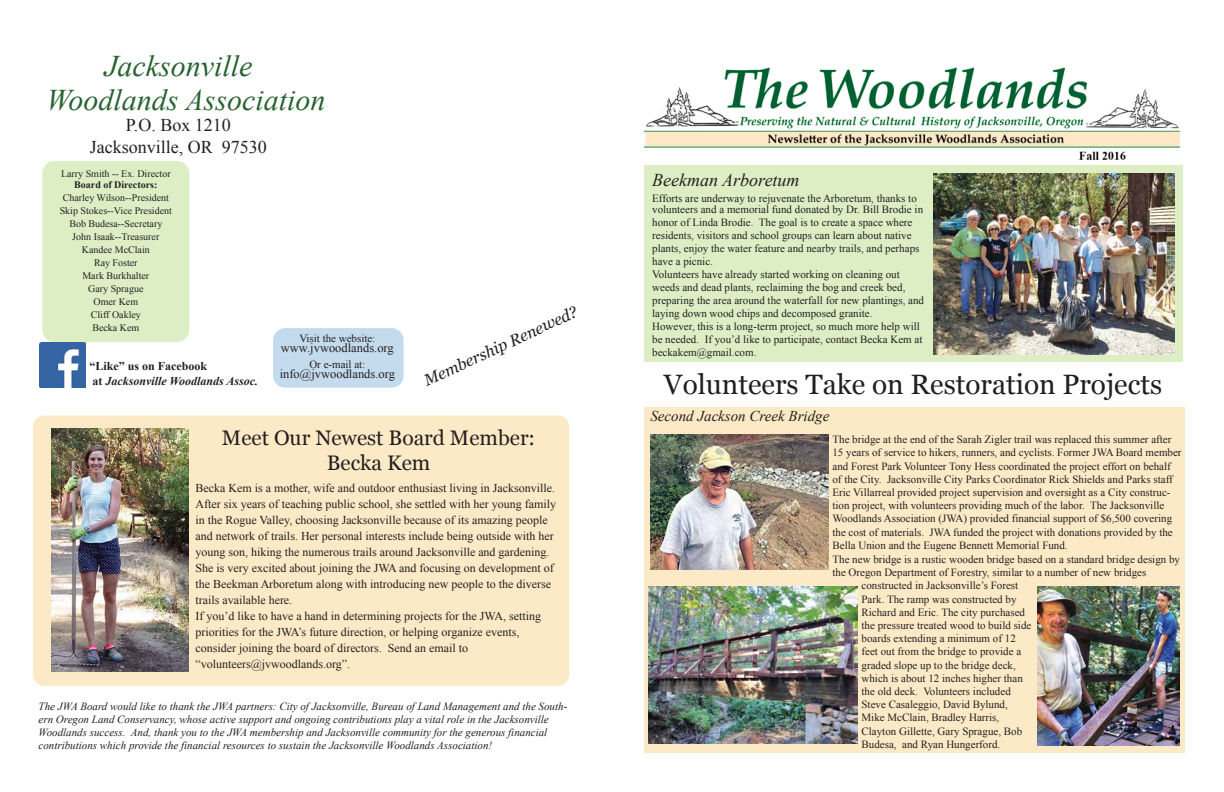
<style>
.page{position:relative;width:1224px;height:792px;background:#fff}
.page>*{position:absolute;margin:0;border:0;box-sizing:border-box;transform-origin:0 0}
.t1{font:italic 30px/34.1px "Times New Roman";color:#266330;text-align:center}
.t2{font:28px "Georgia";color:#231f20}
.t3{font:21px/25px "Georgia";color:#231f20;text-align:center}
.t4{font:18px/21.6px "Times New Roman";color:#231f20;text-align:center}
.t5{font:italic 18px "Times New Roman";color:#231f20}
.t6{font:italic 16px "Georgia";color:#231f20}
.t7{font:italic 15px "Times New Roman";color:#231f20}
.t8{font:12.5px "Times New Roman";color:#231f20}
.t9{font:12px/16px "Times New Roman";color:#231f20}
.t10{font:italic 700 12px/14.4px "Times New Roman";color:#231f20}
.t11{font:11px/13px "Times New Roman";color:#231f20}
.t12{font:italic 11px/13.2px "Times New Roman";color:#231f20}
.t13{font:10px/13px "Times New Roman";color:#231f20;text-align:center}
.t14{font:700 10px "Times New Roman";color:#231f20}
.s1{font-style:normal}
</style>
<div class="page">
<div style="left:644px;top:164px;width:538px;height:198px;background:#ddeec5"></div>
<div style="left:644px;top:407px;width:541px;height:185px;background:#fceac6"></div>
<div style="left:644px;top:571px;width:541px;height:182px;background:#fceac6"></div>
<div style="left:273px;top:328px;width:131px;height:60px;background:#c4daed;border-radius:12px"></div>
<div style="left:42px;top:161px;width:147px;height:181px;background:#ddeec5;border-radius:12px"></div>
<img style="left:40px;top:342px;width:45px;height:46px">
<img style="left:644px;top:67px;width:537px;height:93px">
<div style="left:33px;top:415px;width:536px;height:271px;background:#fceac6;border-radius:12px"></div>
<img style="left:51px;top:429px;width:137px;height:243px">
<img style="left:1038px;top:587px;width:141px;height:159px">
<img style="left:934px;top:174px;width:240px;height:180px">
<img style="left:648px;top:587px;width:210px;height:157px">
<img style="left:650px;top:434px;width:178px;height:136px">
<h1 class="t1" style="left:46px;top:48px;width:281px">Jacksonville<br>Woodlands Association</h1>
<h3 class="t4" style="left:90px;top:114px;width:178px">P.O. Box 1210<br>Jacksonville, OR 97530</h3>
<p class="t13" style="left:61px;top:167px;width:111px">Larry Smith -- Ex. Director</p>
<p class="t14" style="left:74px;top:178px;width:85px">Board of Directors:</p>
<p class="t13" style="left:60px;top:191px;width:114px">Charley Wilson--President<br>Skip Stokes--Vice President<br>Bob Budesa--Secretary<br>John Isaak--Treasurer<br>Kandee McClain<br>Ray Foster<br>Mark Burkhalter<br>Gary Sprague<br>Omer Kem<br>Cliff Oakley<br>Becka Kem</p>
<h3 class="t5" style="left:652px;top:167px;width:149px">Beekman Arboretum</h3>
<p class="t11" style="left:652px;top:192px;width:272px;line-height:11px">Efforts are underway to rejuvenate the Arboretum, thanks to volunteers and a memorial fund donated by Dr. Bill Brodie in</p>
<p class="t11" style="left:652px;top:215px;width:273px">honor of Linda Brodie. The goal is to create a space where residents, visitors and school groups can learn about native plants, enjoy the water feature and nearby trails, and perhaps have a picnic.<br>Volunteers have already started working on cleaning out weeds and dead plants, reclaiming the bog and creek bed, preparing the area around the waterfall for new plantings, and laying down wood chips and decomposed granite.<br>However, this is a long-term project, so much more help will be needed. If you’d like to participate, contact Becka Kem at beckakem@gmail.com.</p>
<h3 class="t6" style="left:421px;top:372px;width:169px;rotate:-25deg">Membership Renewed?</h3>
<p class="t11" style="left:299px;top:331px;width:78px">Visit the website:</p>
<p class="t8" style="left:281px;top:339px;width:114px">www.jvwoodlands.org</p>
<p class="t11" style="left:309px;top:358px;width:57px">Or e-mail at:</p>
<p class="t8" style="left:280px;top:365px;width:117px">info@jvwoodlands.org</p>
<p class="t10" style="left:89px;top:359px;width:170px"><span class="s1">“Like” us on Facebook<br>at</span> Jacksonville Woodlands Assoc.</p>
<h2 class="t2" style="left:664px;top:367px;width:500px">Volunteers Take on Restoration Projects</h2>
<h3 class="t3" style="left:222px;top:425px;width:315px">Meet Our Newest Board Member:<br>Becka Kem</h3>
<p class="t9" style="left:195px;top:480px;width:362px">Becka Kem is a mother, wife and outdoor enthusiast living in Jacksonville.<br>After six years of teaching public school, she settled with her young family in the Rogue Valley, choosing Jacksonville because of its amazing people and network of trails. Her personal interests include being outside with her young son, hiking the numerous trails around Jacksonville and gardening.<br>She is very excited about joining the JWA and focusing on development of the Beekman Arboretum along with introducing new people to the diverse trails available here.<br>If you’d like to have a hand in determining projects for the JWA, setting priorities for the JWA’s future direction, or helping organize events, consider joining the board of directors. Send an email to “volunteers@jvwoodlands.org”.</p>
<p class="t12" style="left:39px;top:699px;width:530px">The JWA Board would like to thank the JWA partners: City of Jacksonville, Bureau of Land Management and the South&shy;ern Oregon Land Conservancy, whose active support and ongoing contributions play a vital role in the Jacksonville Woodlands success. And, thank you to the JWA membership and Jacksonville community for the generous financial contributions which provide the financial resources to sustain the Jacksonville Woodlands Association!</p>
<h3 class="t7" style="left:650px;top:406px;width:180px">Second Jackson Creek Bridge</h3>
<p class="t11" style="left:832px;top:433px;width:351px">The bridge at the end of the Sarah Zigler trail was replaced this summer after 15 years of service to hikers, runners, and cyclists. Former JWA Board member and Forest Park Volunteer Tony Hess coordinated the project effort on behalf of the City. Jacksonville City Parks Coordinator Rick Shields and Parks staff Eric Villarreal provided project supervision and oversight as a City construc&shy;tion project, with volunteers providing much of the labor. The Jacksonville Woodlands Association (JWA) provided financial support of $6,500 covering the cost of materials. JWA funded the project with donations provided by the Bella Union and the Eugene Bennett Memorial Fund.</p>
<p class="t11" style="left:832px;top:553px;width:349px">The new bridge is a rustic wooden bridge based on a standard bridge design by</p>
<p class="t11" style="left:832px;top:566px;width:315px">the Oregon Department of Forestry, similar to a number of new bridges</p>
<p class="t11" style="left:862px;top:579px;width:158px">constructed in Jacksonville’s Forest</p>
<p class="t11" style="left:862px;top:592px;width:156px">Park. The ramp was constructed by</p>
<p class="t11" style="left:862px;top:605px;width:165px">Richard and Eric. The city purchased</p>
<p class="t11" style="left:862px;top:619px;width:171px">the pressure treated wood to build side</p>
<p class="t11" style="left:862px;top:632px;width:156px">boards extending a minimum of 12</p>
<p class="t11" style="left:862px;top:645px;width:161px">feet out from the bridge to provide a</p>
<p class="t11" style="left:862px;top:658px;width:156px">graded slope up to the bridge deck,</p>
<p class="t11" style="left:862px;top:671px;width:163px">which is about 12 inches higher than</p>
<p class="t11" style="left:862px;top:685px;width:151px">the old deck. Volunteers included</p>
<p class="t11" style="left:862px;top:698px;width:148px">Steve Casaleggio, David Bylund,</p>
<p class="t11" style="left:862px;top:711px;width:139px">Mike McClain, Bradley Harris,</p>
<p class="t11" style="left:862px;top:724px;width:162px">Clayton Gillette, Gary Sprague, Bob</p>
<p class="t11" style="left:862px;top:737px;width:140px">Budesa, and Ryan Hungerford.</p>
</div>
